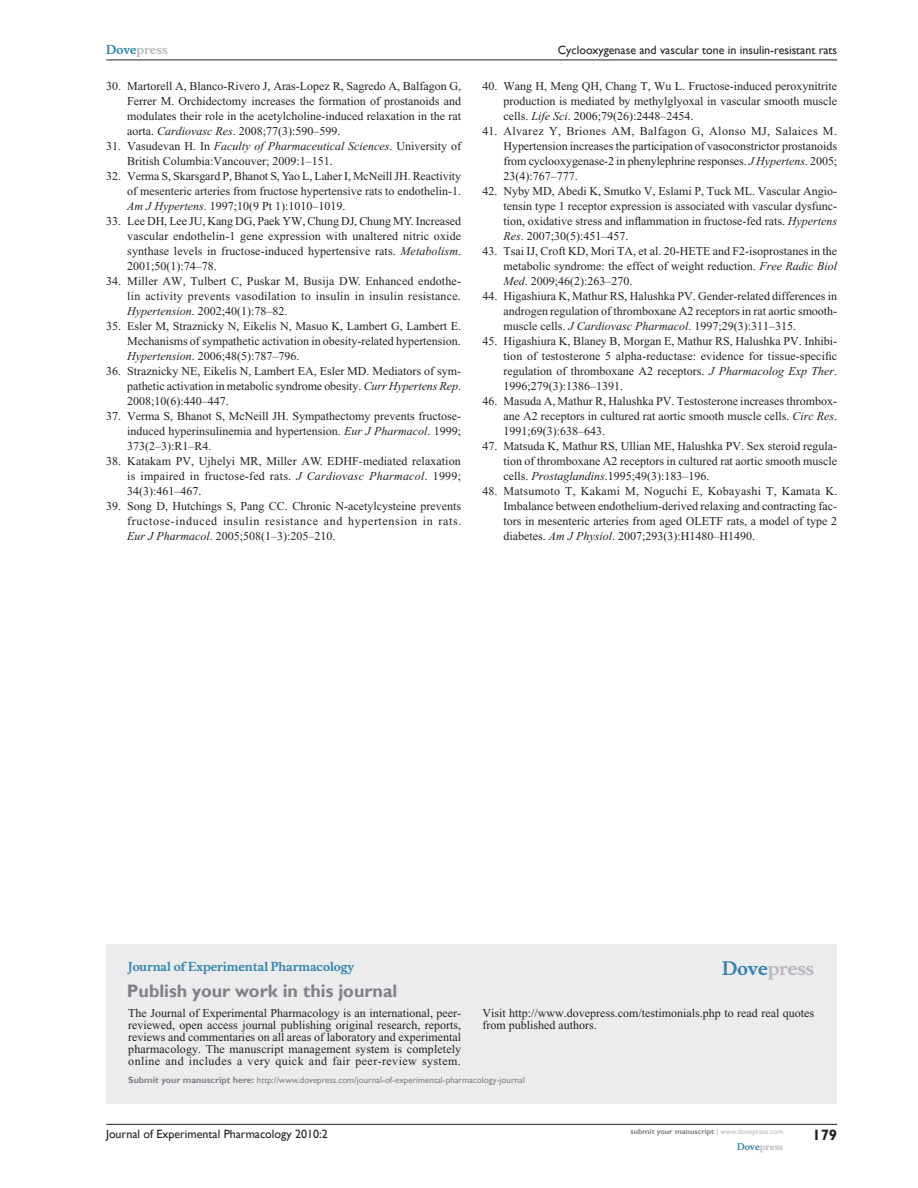
<style>
.page{position:relative;width:918px;height:1188px;background:#fff}
.page>*{position:absolute;margin:0;border:0;box-sizing:border-box;transform-origin:0 0}
.t1{font:700 18px "Gill Sans";color:#808285}
.t2{font:700 18px "Musee";color:#b8b9bc}
.t3{font:700 15px "Gill Sans";color:#231f20}
.t4{font:12px/15px "Times New Roman";color:#231f20;text-align:justify}
.t5{font:12px "Gill Sans";color:#231f20}
.t6{font:700 12px "Musee";color:#3485ae}
.t7{font:700 12px "Musee";color:#b8b9bc}
.t8{font:9px "Gill Sans";color:#808285}
.t9{font:700 9px "Musee";color:#b8b9bc}
.t10{font:700 7.5px "Gill Sans";color:#808285}
.s1{color:#3485ae}
.s2{font-style:italic}
.s3{font-weight:700}
.s4{font-weight:400;color:#b8b9bc}
</style>
<div class="page">
<div style="left:106px;top:944px;width:731px;height:159px;background:#ececee"></div>
<hr style="left:106px;top:1124px;width:731px;height:1px;background:#231f20">
<hr style="left:106px;top:60px;width:731px;height:1px;background:#231f20">
<p class="t7" style="left:106px;top:43px;width:63px"><span class="s1">Dove</span>press</p>
<p class="t4" style="left:127px;top:79px;width:335px;text-indent:-21px">30. Martorell A, Blanco-Rivero J, Aras-Lopez R, Sagredo A, Balfagon G, Ferrer M. Orchidectomy increases the formation of prostanoids and modulates their role in the acetylcholine-induced relaxation in the rat aorta. <span class="s2">Cardiovasc Res</span>. 2008;77(3):590–599.</p>
<p class="t4" style="left:127px;top:139px;width:335px;text-indent:-21px">31. Vasudevan H. In <span class="s2">Faculty of Pharmaceutical Sciences</span>. University of<br>British Columbia:Vancouver; 2009:1–151.</p>
<p class="t4" style="left:127px;top:169px;width:335px;text-indent:-21px">32. Verma S, Skarsgard P, Bhanot S, Yao L, Laher I, McNeill JH. Reactivity of mesenteric arteries from fructose hypertensive rats to endothelin-1.<br><span class="s2">Am J Hypertens</span>. 1997;10(9 Pt 1):1010–1019.</p>
<p class="t4" style="left:127px;top:214px;width:336px;text-indent:-21px">33. Lee DH, Lee JU, Kang DG, Paek YW, Chung DJ, Chung MY. Increased vascular endothelin-1 gene expression with unaltered nitric oxide synthase levels in fructose-induced hypertensive rats. <span class="s2">Metabolism</span>.<br>2001;50(1):74–78.</p>
<p class="t4" style="left:127px;top:274px;width:335px;text-indent:-21px">34. Miller AW, Tulbert C, Puskar M, Busija DW. Enhanced endothe&shy;lin activity prevents vasodilation to insulin in insulin resistance.<br><span class="s2">Hypertension</span>. 2002;40(1):78–82.</p>
<p class="t4" style="left:127px;top:319px;width:335px;text-indent:-21px">35. Esler M, Straznicky N, Eikelis N, Masuo K, Lambert G, Lambert E.<br>Mechanisms of sympathetic activation in obesity-related hypertension.<br><span class="s2">Hypertension</span>. 2006;48(5):787–796.</p>
<p class="t4" style="left:127px;top:364px;width:335px;text-indent:-21px">36. Straznicky NE, Eikelis N, Lambert EA, Esler MD. Mediators of sym&shy;pathetic activation in metabolic syndrome obesity. <span class="s2">Curr Hypertens Rep</span>.<br>2008;10(6):440–447.</p>
<p class="t4" style="left:127px;top:409px;width:335px;text-indent:-21px">37. Verma S, Bhanot S, McNeill JH. Sympathectomy prevents fructose&shy;induced hyperinsulinemia and hypertension. <span class="s2">Eur J Pharmacol</span>. 1999; 373(2–3):R1–R4.</p>
<p class="t4" style="left:127px;top:454px;width:335px;text-indent:-21px">38. Katakam PV, Ujhelyi MR, Miller AW. EDHF-mediated relaxation is impaired in fructose-fed rats. <span class="s2">J Cardiovasc Pharmacol</span>. 1999; 34(3):461–467.</p>
<p class="t4" style="left:127px;top:499px;width:336px;text-indent:-21px">39. Song D, Hutchings S, Pang CC. Chronic N-acetylcysteine prevents fructose-induced insulin resistance and hypertension in rats.<br><span class="s2">Eur J Pharmacol</span>. 2005;508(1–3):205–210.</p>
<p class="t5" style="left:558px;top:43px;width:281px">Cyclooxygenase and vascular tone in insulin-resistant rats</p>
<p class="t4" style="left:503px;top:79px;width:335px;text-indent:-21px">40. Wang H, Meng QH, Chang T, Wu L. Fructose-induced peroxynitrite production is mediated by methylglyoxal in vascular smooth muscle cells. <span class="s2">Life Sci</span>. 2006;79(26):2448–2454.</p>
<p class="t4" style="left:503px;top:124px;width:335px;text-indent:-21px">41. Alvarez Y, Briones AM, Balfagon G, Alonso MJ, Salaices M.<br>Hypertension increases the participation of vasoconstrictor prostanoids from cyclooxygenase-2 in phenylephrine responses. <span class="s2">J Hypertens</span>. 2005; 23(4):767–777.</p>
<p class="t4" style="left:503px;top:184px;width:335px;text-indent:-21px">42. Nyby MD, Abedi K, Smutko V, Eslami P, Tuck ML. Vascular Angio&shy;tensin type 1 receptor expression is associated with vascular dysfunc&shy;tion, oxidative stress and inflammation in fructose-fed rats. <span class="s2">Hypertens Res</span>. 2007;30(5):451–457.</p>
<p class="t4" style="left:503px;top:244px;width:335px;text-indent:-21px">43. Tsai IJ, Croft KD, Mori TA, et al. 20-HETE and F2-isoprostanes in the metabolic syndrome: the effect of weight reduction. <span class="s2">Free Radic Biol Med</span>. 2009;46(2):263–270.</p>
<p class="t4" style="left:503px;top:289px;width:335px;text-indent:-21px">44. Higashiura K, Mathur RS, Halushka PV. Gender-related differences in androgen regulation of thromboxane A2 receptors in rat aortic smooth&shy;muscle cells. <span class="s2">J Cardiovasc Pharmacol</span>. 1997;29(3):311–315.</p>
<p class="t4" style="left:503px;top:334px;width:335px;text-indent:-21px">45. Higashiura K, Blaney B, Morgan E, Mathur RS, Halushka PV. Inhibi&shy;tion of testosterone 5 alpha-reductase: evidence for tissue-specific regulation of thromboxane A2 receptors. <span class="s2">J Pharmacolog Exp Ther</span>.<br>1996;279(3):1386–1391.</p>
<p class="t4" style="left:503px;top:394px;width:335px;text-indent:-21px">46. Masuda A, Mathur R, Halushka PV. Testosterone increases thrombox&shy;ane A2 receptors in cultured rat aortic smooth muscle cells. <span class="s2">Circ Res</span>.<br>1991;69(3):638–643.</p>
<p class="t4" style="left:503px;top:439px;width:335px;text-indent:-21px">47. Matsuda K, Mathur RS, Ullian ME, Halushka PV. Sex steroid regula&shy;tion of thromboxane A2 receptors in cultured rat aortic smooth muscle cells. <span class="s2">Prostaglandins</span>.1995;49(3):183–196.</p>
<p class="t4" style="left:503px;top:484px;width:335px;text-indent:-21px">48. Matsumoto T, Kakami M, Noguchi E, Kobayashi T, Kamata K.<br>Imbalance between endothelium-derived relaxing and contracting fac&shy;tors in mesenteric arteries from aged OLETF rats, a model of type 2 diabetes. <span class="s2">Am J Physiol</span>. 2007;293(3):H1480–H1490.</p>
<p class="t6" style="left:128px;top:959px;width:227px">Journal of Experimental Pharmacology</p>
<h1 class="t1" style="left:127px;top:980px;width:272px">Publish your work in this journal</h1>
<h1 class="t2" style="left:722px;top:958px;width:94px"><span class="s1">Dove</span>press</h1>
<p class="t4" style="left:128px;top:1007px;width:335px;line-height:12px">The Journal of Experimental Pharmacology is an international, peer&shy;reviewed, open access journal publishing original research, reports, reviews and commentaries on all areas of laboratory and experimental pharmacology. The manuscript management system is completely online and includes a very quick and fair peer-review system.</p>
<p class="t4" style="left:482px;top:1007px;width:333px;line-height:12px">Visit http://www.dovepress.com/testimonials.php to read real quotes from published authors.</p>
<p class="t8" style="left:128px;top:1075px;width:398px"><span class="s3">Submit your manuscript here:</span> http://www.dovepress.com/journal-of-experimental-pharmacology-journal</p>
<p class="t5" style="left:106px;top:1127px;width:223px">Journal of Experimental Pharmacology 2010:2</p>
<p class="t10" style="left:631px;top:1127px;width:154px">submit your manuscript <span class="s4">| www.dovepress.com</span></p>
<p class="t9" style="left:737px;top:1141px;width:48px"><span class="s1">Dove</span>press</p>
<p class="t3" style="left:812px;top:1126px;width:26px">179</p>
</div>
